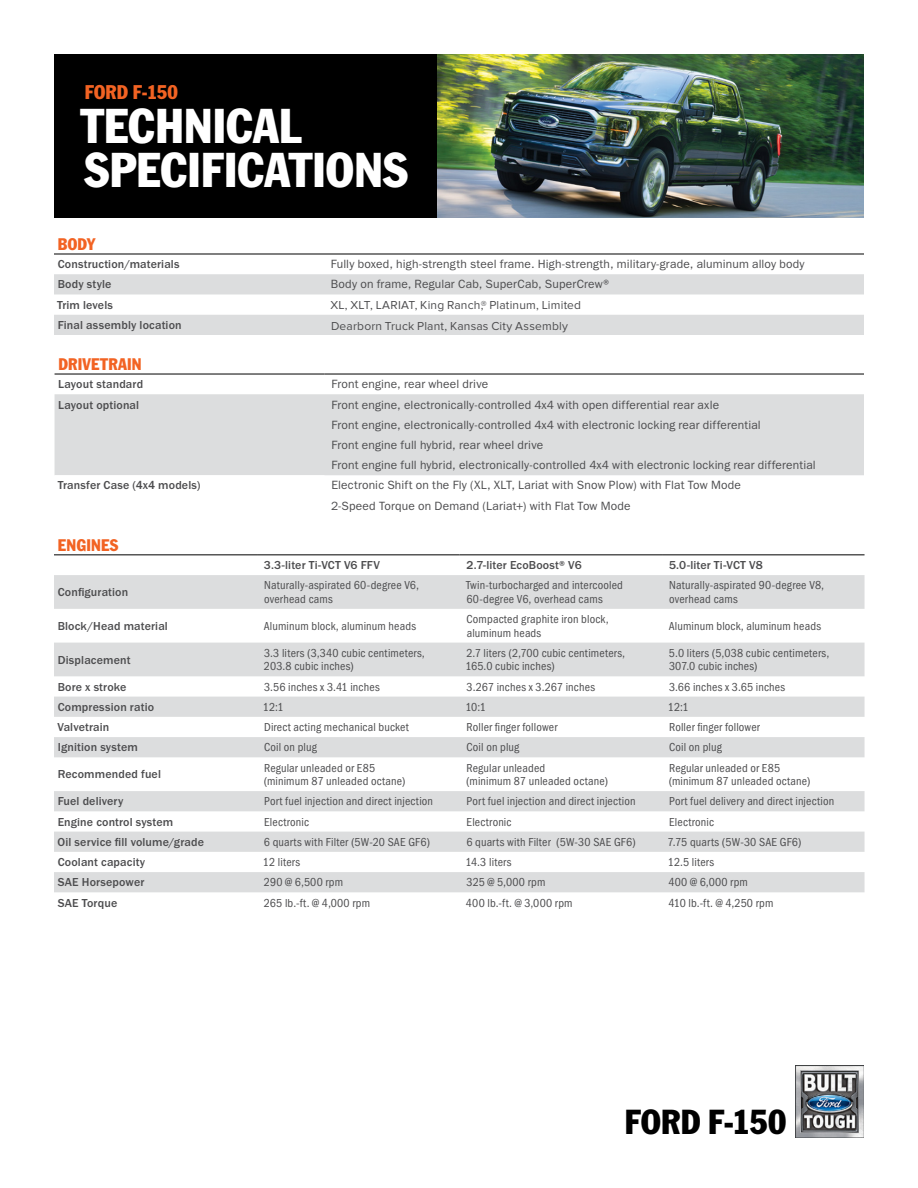
<style>
.page{position:relative;width:918px;height:1188px;background:#fff}
.page>*{position:absolute;margin:0;border:0;box-sizing:border-box;transform-origin:0 0}
.t1{font:condensed 48px/43.5px "Franklin Gothic Std";letter-spacing:.005em;color:#fff}
.t2{font:condensed 34.05px "Franklin Gothic Std";letter-spacing:.005em;color:#000}
.t3{font:condensed 19.5px "Franklin Gothic Std";letter-spacing:.01em;color:#f26323}
.t4{font:condensed 16.5px "Franklin Gothic Std";letter-spacing:.015em;color:#f26323}
.t5{font:condensed 12px/13.5px "ITC Franklin Gothic Std";letter-spacing:.015em;color:#4d4d4f}
.t6{font:12px/20.2px "ITC Franklin Gothic Std";letter-spacing:.015em;color:#4d4d4f}
.t7{font:500 12px "ITC Franklin Gothic Std";letter-spacing:.01em;color:#4d4d4f}
.t8{font:12px "Lincoln Proxima Nova";letter-spacing:.015em;color:#4d4d4f}
</style>
<div class="page">
<div style="left:54px;top:54px;width:764px;height:163px;background:#000"></div>
<img style="left:437px;top:54px;width:427px;height:163px">
<img style="left:795px;top:1065px;width:69px;height:73px">
<svg style="left:54px;top:274px;width:810px;height:61px;fill:#dcddde"></svg>
<hr style="left:54px;top:254px;width:270px;height:1px;background:#000">
<hr style="left:324px;top:254px;width:540px;height:1px;background:#000">
<div style="left:55px;top:394px;width:809px;height:81px;background:#dcddde"></div>
<hr style="left:55px;top:374px;width:270px;height:1px;background:#000">
<hr style="left:325px;top:374px;width:539px;height:1px;background:#000">
<svg style="left:54px;top:575px;width:811px;height:317px;fill:#dcddde"></svg>
<hr style="left:54px;top:555px;width:203px;height:1px;background:#000">
<hr style="left:257px;top:555px;width:203px;height:1px;background:#000">
<hr style="left:460px;top:555px;width:202px;height:1px;background:#000">
<hr style="left:662px;top:555px;width:203px;height:1px;background:#000">
<h3 class="t3" style="left:85px;top:80px;width:95px">FORD F-150</h3>
<h1 class="t1" style="left:81px;top:104px;width:329px">TECHNICAL<br>SPECIFICATIONS</h1>
<h3 class="t4" style="left:58px;top:234px;width:39px">BODY</h3>
<p class="t7" style="left:58px;top:258px;width:123px">Construction/materials</p>
<p class="t6" style="left:331px;top:254px;width:475px">Fully boxed, high-strength steel frame. High-strength, military-grade, aluminum alloy body</p>
<p class="t7" style="left:58px;top:278px;width:55px">Body style</p>
<p class="t6" style="left:331px;top:274px;width:283px">Body on frame, Regular Cab, SuperCab, SuperCrew®</p>
<p class="t7" style="left:57px;top:298px;width:57px">Trim levels</p>
<p class="t8" style="left:330px;top:298px;width:252px">XL, XLT, LARIAT, King Ranch,® Platinum, Limited</p>
<p class="t7" style="left:58px;top:318px;width:125px">Final assembly location</p>
<p class="t8" style="left:331px;top:319px;width:238px">Dearborn Truck Plant, Kansas City Assembly</p>
<h3 class="t4" style="left:58px;top:354px;width:85px">DRIVETRAIN</h3>
<p class="t7" style="left:58px;top:378px;width:86px">Layout standard</p>
<p class="t6" style="left:332px;top:374px;width:158px">Front engine, rear wheel drive</p>
<p class="t7" style="left:58px;top:398px;width:82px">Layout optional</p>
<p class="t6" style="left:332px;top:394px;width:486px">Front engine, electronically-controlled 4x4 with open differential rear axle<br>Front engine, electronically-controlled 4x4 with electronic locking rear differential<br>Front engine full hybrid, rear wheel drive<br>Front engine full hybrid, electronically-controlled 4x4 with electronic locking rear differential</p>
<p class="t7" style="left:58px;top:479px;width:144px">Transfer Case (4x4 models)</p>
<p class="t6" style="left:331px;top:475px;width:411px">Electronic Shift on the Fly (XL, XLT, Lariat with Snow Plow) with Flat Tow Mode<br>2-Speed Torque on Demand (Lariat+) with Flat Tow Mode</p>
<h3 class="t4" style="left:58px;top:535px;width:62px">ENGINES</h3>
<p class="t7" style="left:264px;top:558px;width:118px">3.3-liter Ti-VCT V6 FFV</p>
<p class="t7" style="left:467px;top:558px;width:117px">2.7-liter EcoBoost® V6</p>
<p class="t7" style="left:669px;top:558px;width:95px">5.0-liter Ti-VCT V8</p>
<p class="t7" style="left:58px;top:585px;width:72px">Configuration</p>
<p class="t5" style="left:264px;top:579px;width:156px">Naturally-aspirated 60-degree V6, overhead cams</p>
<p class="t5" style="left:466px;top:579px;width:158px">Twin-turbocharged and intercooled<br>60-degree V6, overhead cams</p>
<p class="t5" style="left:669px;top:579px;width:156px">Naturally-aspirated 90-degree V8, overhead cams</p>
<p class="t7" style="left:58px;top:619px;width:112px">Block/Head material</p>
<p class="t5" style="left:264px;top:619px;width:154px">Aluminum block, aluminum heads</p>
<p class="t5" style="left:467px;top:612px;width:144px">Compacted graphite iron block, aluminum heads</p>
<p class="t5" style="left:669px;top:619px;width:154px">Aluminum block, aluminum heads</p>
<p class="t7" style="left:58px;top:653px;width:74px">Displacement</p>
<p class="t5" style="left:264px;top:646px;width:162px">3.3 liters (3,340 cubic centimeters,<br>203.8 cubic inches)</p>
<p class="t5" style="left:465px;top:646px;width:161px">2.7 liters (2,700 cubic centimeters,<br>165.0 cubic inches)</p>
<p class="t5" style="left:669px;top:646px;width:162px">5.0 liters (5,038 cubic centimeters,<br>307.0 cubic inches)</p>
<p class="t7" style="left:58px;top:680px;width:70px">Bore x stroke</p>
<p class="t5" style="left:264px;top:680px;width:117px">3.56 inches x 3.41 inches</p>
<p class="t5" style="left:467px;top:680px;width:130px">3.267 inches x 3.267 inches</p>
<p class="t5" style="left:669px;top:680px;width:118px">3.66 inches x 3.65 inches</p>
<p class="t7" style="left:58px;top:700px;width:98px">Compression ratio</p>
<p class="t5" style="left:263px;top:700px;width:22px">12:1</p>
<p class="t5" style="left:465px;top:700px;width:22px">10:1</p>
<p class="t5" style="left:668px;top:700px;width:22px">12:1</p>
<p class="t7" style="left:57px;top:720px;width:53px">Valvetrain</p>
<p class="t5" style="left:264px;top:720px;width:146px">Direct acting mechanical bucket</p>
<p class="t5" style="left:467px;top:720px;width:92px">Roller finger follower</p>
<p class="t5" style="left:669px;top:720px;width:92px">Roller finger follower</p>
<p class="t7" style="left:58px;top:741px;width:82px">Ignition system</p>
<p class="t5" style="left:264px;top:741px;width:54px">Coil on plug</p>
<p class="t5" style="left:467px;top:741px;width:54px">Coil on plug</p>
<p class="t5" style="left:669px;top:741px;width:54px">Coil on plug</p>
<p class="t7" style="left:58px;top:768px;width:105px">Recommended fuel</p>
<p class="t5" style="left:264px;top:761px;width:143px">Regular unleaded or E85 (minimum 87 unleaded octane)</p>
<p class="t5" style="left:466px;top:761px;width:143px">Regular unleaded<br>(minimum 87 unleaded octane)</p>
<p class="t5" style="left:669px;top:761px;width:143px">Regular unleaded or E85 (minimum 87 unleaded octane)</p>
<p class="t7" style="left:58px;top:795px;width:67px">Fuel delivery</p>
<p class="t5" style="left:264px;top:795px;width:171px">Port fuel injection and direct injection</p>
<p class="t5" style="left:467px;top:795px;width:171px">Port fuel injection and direct injection</p>
<p class="t5" style="left:669px;top:795px;width:167px">Port fuel delivery and direct injection</p>
<p class="t7" style="left:58px;top:815px;width:117px">Engine control system</p>
<p class="t5" style="left:264px;top:815px;width:46px">Electronic</p>
<p class="t5" style="left:467px;top:815px;width:46px">Electronic</p>
<p class="t5" style="left:669px;top:815px;width:46px">Electronic</p>
<p class="t7" style="left:58px;top:835px;width:148px">Oil service fill volume/grade</p>
<p class="t5" style="left:264px;top:835px;width:168px">6 quarts with Filter (5W-20 SAE GF6)</p>
<p class="t5" style="left:466px;top:835px;width:171px">6 quarts with Filter (5W-30 SAE GF6)</p>
<p class="t5" style="left:668px;top:835px;width:135px">7.75 quarts (5W-30 SAE GF6)</p>
<p class="t7" style="left:58px;top:855px;width:89px">Coolant capacity</p>
<p class="t5" style="left:263px;top:855px;width:39px">12 liters</p>
<p class="t5" style="left:465px;top:855px;width:48px">14.3 liters</p>
<p class="t5" style="left:668px;top:855px;width:48px">12.5 liters</p>
<p class="t7" style="left:58px;top:876px;width:88px">SAE Horsepower</p>
<p class="t5" style="left:264px;top:876px;width:81px">290 @ 6,500 rpm</p>
<p class="t5" style="left:467px;top:876px;width:80px">325 @ 5,000 rpm</p>
<p class="t5" style="left:668px;top:876px;width:81px">400 @ 6,000 rpm</p>
<p class="t7" style="left:58px;top:896px;width:61px">SAE Torque</p>
<p class="t5" style="left:264px;top:896px;width:108px">265 lb.-ft. @ 4,000 rpm</p>
<p class="t5" style="left:466px;top:896px;width:108px">400 lb.-ft. @ 3,000 rpm</p>
<p class="t5" style="left:668px;top:896px;width:107px">410 lb.-ft. @ 4,250 rpm</p>
<h2 class="t2" style="left:625px;top:1101px;width:163px">FORD F-150</h2>
</div>
